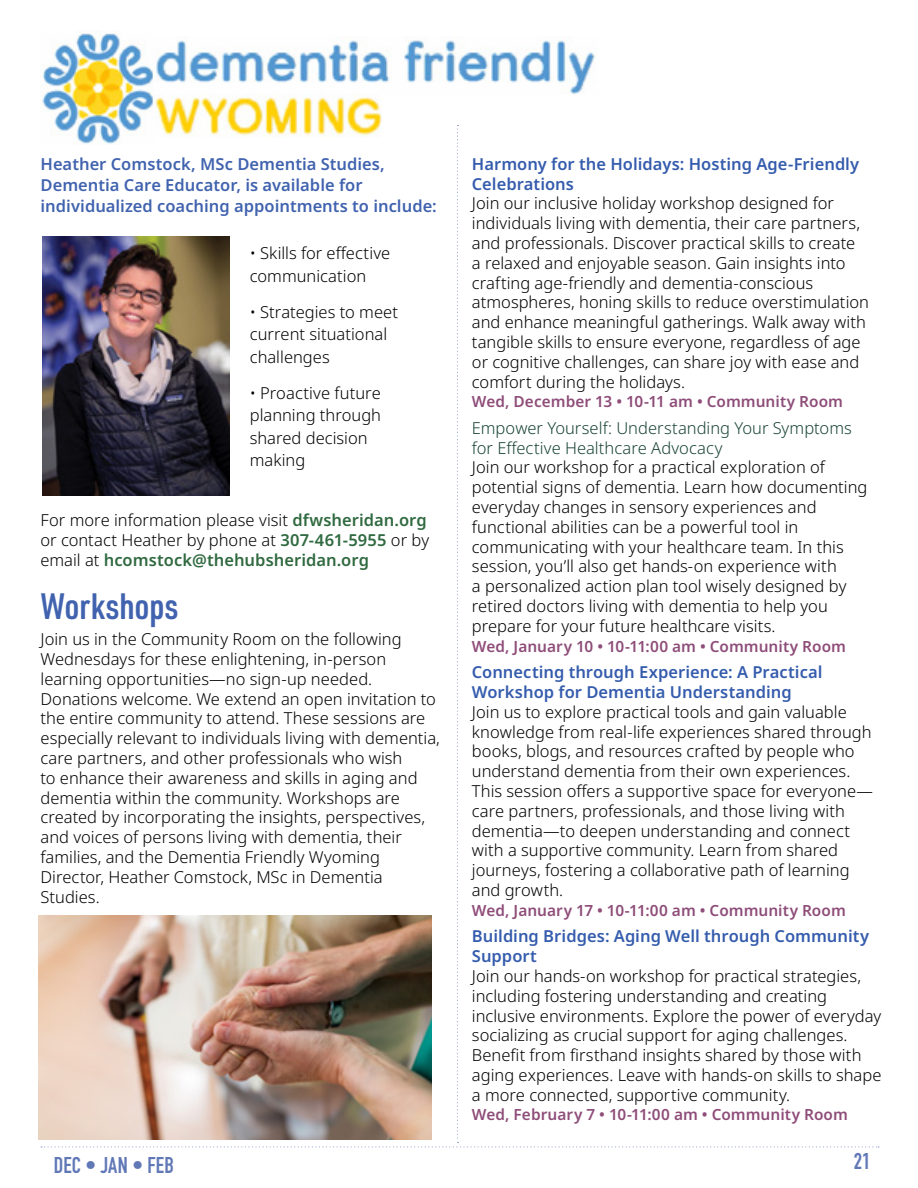
<style>
.page{position:relative;width:918px;height:1188px;background:#fff}
.page>*{position:absolute;margin:0;border:0;box-sizing:border-box;transform-origin:0 0}
.t1{font:600 36px "URWDIN Cond";color:#4163af}
.t2{font:22.5px "DIN Engschrift Std";letter-spacing:.01em;color:#6178b7}
.t3{font:300 16.5px/19.8px "Noto Sans";color:#000}
.t4{font:600 16.5px/19.8px "Noto Sans";color:#355cad}
.t5{font:600 16.5px/21px "Noto Sans";color:#4163af}
.t6{font:300 16.5px/19.8px "Noto Sans";color:#194436}
.t7{font:600 15.3px "Noto Sans";color:#8e4d79}
.s1{font-weight:600;color:#306a40}
</style>
<div class="page">
<img style="left:42px;top:32px;width:111px;height:112px">
<img style="left:156px;top:40px;width:439px;height:55px">
<img style="left:155px;top:95px;width:226px;height:42px">
<img style="left:43px;top:236px;width:187px;height:259px">
<img style="left:39px;top:916px;width:393px;height:224px">
<p class="t5" style="left:40px;top:154px;width:398px">Heather Comstock, MSc Dementia Studies,<br>Dementia Care Educator, is available for individualized coaching appointments to include:</p>
<p class="t3" style="left:250px;top:242px;width:142px;line-height:22.5px">• Skills for effective communication</p>
<p class="t3" style="left:250px;top:301px;width:150px;line-height:22.5px">• Strategies to meet current situational challenges</p>
<p class="t3" style="left:250px;top:382px;width:133px;line-height:22.5px">• Proactive future planning through shared decision making</p>
<p class="t3" style="left:40px;top:511px;width:390px">For more information please visit <span class="s1">dfwsheridan.org </span>or contact Heather by phone at <span class="s1">307-461-5955</span> or by email at <span class="s1">hcomstock@thehubsheridan.org</span></p>
<h1 class="t1" style="left:40px;top:582px;width:139px">Workshops</h1>
<p class="t3" style="left:40px;top:630px;width:401px">Join us in the Community Room on the following Wednesdays for these enlightening, in-person learning opportunities—no sign-up needed.<br>Donations welcome. We extend an open invitation to the entire community to attend. These sessions are especially relevant to individuals living with dementia, care partners, and other professionals who wish<br>to enhance their awareness and skills in aging and dementia within the community. Workshops are created by incorporating the insights, perspectives, and voices of persons living with dementia, their families, and the Dementia Friendly Wyoming Director, Heather Comstock, MSc in Dementia Studies.</p>
<p class="t4" style="left:472px;top:154px;width:389px">Harmony for the Holidays: Hosting Age-Friendly<br>Celebrations</p>
<p class="t3" style="left:472px;top:194px;width:399px">Join our inclusive holiday workshop designed for individuals living with dementia, their care partners, and professionals. Discover practical skills to create<br>a relaxed and enjoyable season. Gain insights into crafting age-friendly and dementia-conscious atmospheres, honing skills to reduce overstimulation and enhance meaningful gatherings. Walk away with tangible skills to ensure everyone, regardless of age or cognitive challenges, can share joy with ease and comfort during the holidays.</p>
<p class="t7" style="left:472px;top:391px;width:373px">Wed, December 13 • 10-11 am • Community Room</p>
<p class="t6" style="left:472px;top:418px;width:381px">Empower Yourself: Understanding Your Symptoms for Effective Healthcare Advocacy</p>
<p class="t3" style="left:472px;top:458px;width:397px">Join our workshop for a practical exploration of potential signs of dementia. Learn how documenting everyday changes in sensory experiences and functional abilities can be a powerful tool in communicating with your healthcare team. In this session, you’ll also get hands-on experience with<br>a personalized action plan tool wisely designed by retired doctors living with dementia to help you prepare for your future healthcare visits.</p>
<p class="t7" style="left:472px;top:635px;width:376px">Wed, January 10 • 10-11:00 am • Community Room</p>
<p class="t4" style="left:472px;top:663px;width:352px">Connecting through Experience: A Practical<br>Workshop for Dementia Understanding</p>
<p class="t3" style="left:472px;top:702px;width:403px">Join us to explore practical tools and gain valuable knowledge from real-life experiences shared through books, blogs, and resources crafted by people who understand dementia from their own experiences.<br>This session offers a supportive space for everyone— care partners, professionals, and those living with dementia—to deepen understanding and connect with a supportive community. Learn from shared journeys, fostering a collaborative path of learning and growth.</p>
<p class="t7" style="left:472px;top:900px;width:375px">Wed, January 17 • 10-11:00 am • Community Room</p>
<p class="t4" style="left:472px;top:927px;width:399px">Building Bridges: Aging Well through Community<br>Support</p>
<p class="t3" style="left:472px;top:967px;width:411px">Join our hands-on workshop for practical strategies, including fostering understanding and creating inclusive environments. Explore the power of everyday socializing as crucial support for aging challenges.<br>Benefit from firsthand insights shared by those with aging experiences. Leave with hands-on skills to shape a more connected, supportive community.</p>
<p class="t7" style="left:472px;top:1104px;width:378px">Wed, February 7 • 10-11:00 am • Community Room</p>
<h2 class="t2" style="left:54px;top:1151px;width:122px">DEC • JAN • FEB</h2>
<h2 class="t2" style="left:854px;top:1148px;width:18px">21</h2>
</div>
